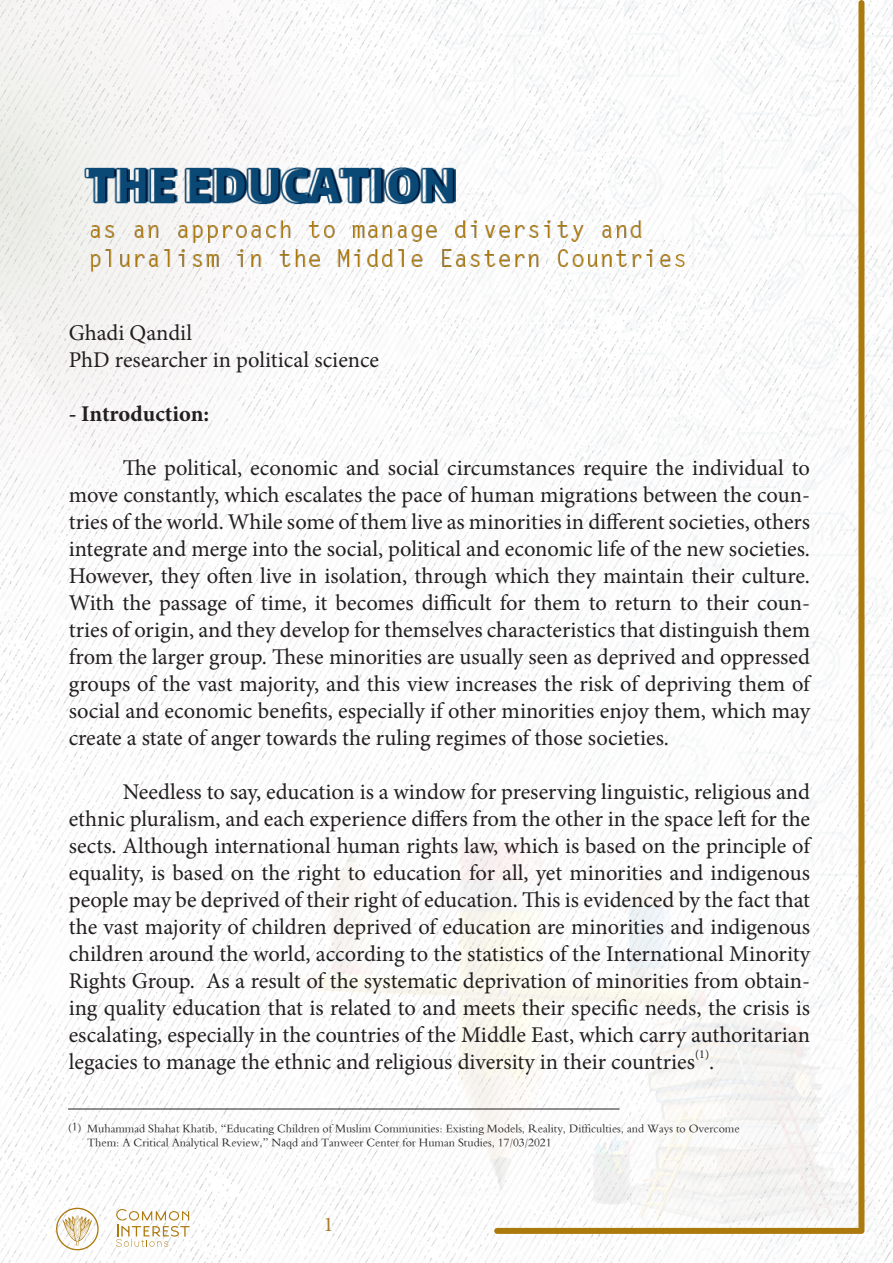
<style>
.page{position:relative;width:893px;height:1263px;background:#fff}
.page>*{position:absolute;margin:0;border:0;box-sizing:border-box;transform-origin:0 0}
.t1{font:22.5px/27px "Minion Pro";color:#231f20;text-align:justify}
.t2{font:700 22.5px "Minion Pro";letter-spacing:-.005em;color:#231f20}
.t3{font:21px "Minion Pro";color:#ac7b2b}
.t4{font:12px/14.4px "Traditional Arabic";color:#231f20}
.t5{font:12px "Minion Pro";color:#231f20}
</style>
<div class="page">
<img style="left:0;top:0;width:893px;height:1263px">
<svg style="left:116px;top:1209px;width:74px;height:38px"></svg>
<svg style="left:53px;top:1208px;width:47px;height:44px"></svg>
<svg style="left:491px;top:0;width:376px;height:1237px"></svg>
<img style="left:68px;top:54px;width:691px;height:389px">
<hr style="left:68px;top:1108px;width:551px;height:1px;background:#231f20">
<p class="t1" style="left:69px;top:319px;width:125px">Ghadi Qandil</p>
<p class="t1" style="left:69px;top:346px;width:312px">PhD researcher in political science</p>
<p class="t2" style="left:69px;top:397px;width:142px">- Introduction:</p>
<p class="t1" style="left:69px;top:454px;width:743px;text-indent:54px">The political, economic and social circumstances require the individual to move constantly, which escalates the pace of human migrations between the coun&shy;tries of the world. While some of them live as minorities in different societies, others integrate and merge into the social, political and economic life of the new societies.<br>However, they often live in isolation, through which they maintain their culture.<br>With the passage of time, it becomes difficult for them to return to their coun&shy;tries of origin, and they develop for themselves characteristics that distinguish them from the larger group. These minorities are usually seen as deprived and oppressed groups of the vast majority, and this view increases the risk of depriving them of social and economic benefits, especially if other minorities enjoy them, which may create a state of anger towards the ruling regimes of those societies.</p>
<p class="t1" style="left:69px;top:778px;width:743px;text-indent:54px">Needless to say, education is a window for preserving linguistic, religious and ethnic pluralism, and each experience differs from the other in the space left for the sects. Although international human rights law, which is based on the principle of equality, is based on the right to education for all, yet minorities and indigenous people may be deprived of their right of education. This is evidenced by the fact that the vast majority of children deprived of education are minorities and indigenous children around the world, according to the statistics of the International Minority Rights Group. As a result of the systematic deprivation of minorities from obtain&shy;ing quality education that is related to and meets their specific needs, the crisis is escalating, especially in the countries of the Middle East, which carry authoritarian legacies to manage the ethnic and religious diversity in their countries</p>
<p class="t5" style="left:695px;top:1046px;width:16px">(1)</p>
<p class="t1" style="left:709px;top:1048px;width:7px">.</p>
<p class="t4" style="left:68px;top:1121px;width:14px">(1)</p>
<p class="t4" style="left:87px;top:1122px;width:654px">Muhammad Shahat Khatib, “Educating Children of Muslim Communities: Existing Models, Reality, Difficulties, and Ways to Overcome<br>Them: A Critical Analytical Review,” Naqd and Tanweer Center for Human Studies, 17/03/2021</p>
<p class="t3" style="left:324px;top:1211px;width:12px">1</p>
</div>
